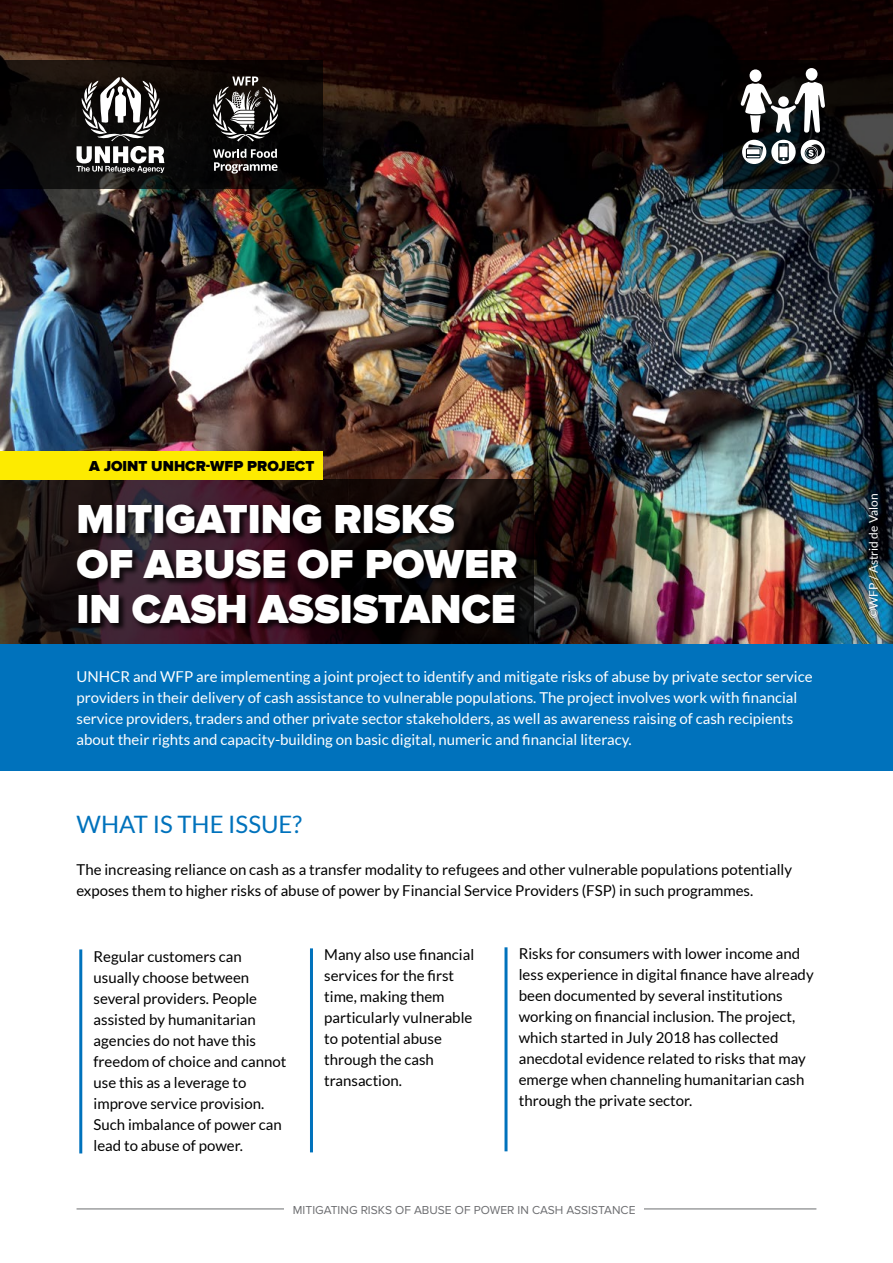
<style>
.page{position:relative;width:893px;height:1263px;background:#fff}
.page>*{position:absolute;margin:0;border:0;box-sizing:border-box;transform-origin:0 0}
.t1{font:900 42px/45px "Proxima Nova";color:#fff}
.t2{font:24px "Lato";color:#0072bc}
.t3{font:15px/21px "Lato";color:#000}
.t4{font:15px/21px "Lato";color:#fff}
.t5{font:900 15px "Proxima Nova";color:#000}
.t6{font:12px "Proxima Nova";color:#6d6e71}
.t7{font:12px "Lato";color:#fff}
</style>
<div class="page">
<hr style="left:77px;top:1208px;width:739px;height:1px;background:#6d6e71">
<div style="left:284px;top:1204px;width:360px;height:10px;background:#fff"></div>
<img style="left:0;top:0;width:893px;height:645px">
<svg style="left:0;top:60px;width:323px;height:129px;background:#0c0908"></svg>
<svg style="left:723px;top:60px;width:170px;height:129px;background:#0f1010"></svg>
<svg style="left:0;top:479px;width:534px;height:165px;background:#241514"></svg>
<div style="left:76px;top:504px;width:449px;height:127px;background:#000;opacity:.75"></div>
<div style="left:0;top:451px;width:323px;height:28px;background:#fdeb00"></div>
<div style="left:0;top:645px;width:893px;height:126px;background:#0072bc"></div>
<svg style="left:77px;top:77px;width:87px;height:96px"></svg>
<svg style="left:213px;top:149px;width:65px;height:25px;background:#535151"></svg>
<svg style="left:212px;top:77px;width:67px;height:65px;background:#4a4745"></svg>
<svg style="left:805px;top:68px;width:13px;height:13px"></svg>
<svg style="left:749px;top:69px;width:13px;height:13px"></svg>
<svg style="left:740px;top:82px;width:85px;height:51px"></svg>
<svg style="left:742px;top:140px;width:83px;height:24px"></svg>
<hr style="left:79px;top:949px;width:3px;height:204px;background:#0072bc">
<hr style="left:310px;top:948px;width:3px;height:204px;background:#0072bc">
<hr style="left:504px;top:947px;width:3px;height:204px;background:#0072bc">
<p class="t5" style="left:89px;top:457px;width:227px">A JOINT UNHCR-WFP PROJECT</p>
<h1 class="t1" style="left:77px;top:497px;width:442px">MITIGATING RISKS<br>OF ABUSE OF POWER<br>IN CASH ASSISTANCE</h1>
<p class="t4" style="left:77px;top:666px;width:737px">UNHCR and WFP are implementing a joint project to identify and mitigate risks of abuse by private sector service providers in their delivery of cash assistance to vulnerable populations. The project involves work with financial service providers, traders and other private sector stakeholders, as well as awareness raising of cash recipients about their rights and capacity-building on basic digital, numeric and financial literacy.</p>
<h2 class="t2" style="left:77px;top:811px;width:227px">WHAT IS THE ISSUE?</h2>
<p class="t3" style="left:77px;top:859px;width:717px">The increasing reliance on cash as a transfer modality to refugees and other vulnerable populations potentially exposes them to higher risks of abuse of power by Financial Service Providers (FSP) in such programmes.</p>
<p class="t3" style="left:94px;top:945px;width:194px">Regular customers can usually choose between several providers. People assisted by humanitarian agencies do not have this freedom of choice and cannot use this as a leverage to improve service provision.<br>Such imbalance of power can lead to abuse of power.</p>
<p class="t3" style="left:324px;top:944px;width:151px">Many also use financial services for the first time, making them particularly vulnerable to potential abuse through the cash transaction.</p>
<p class="t3" style="left:519px;top:943px;width:296px">Risks for consumers with lower income and less experience in digital finance have already been documented by several institutions working on financial inclusion. The project, which started in July 2018 has collected anecdotal evidence related to risks that may emerge when channeling humanitarian cash through the private sector.</p>
<p class="t6" style="left:293px;top:1203px;width:344px">MITIGATING RISKS OF ABUSE OF POWER IN CASH ASSISTANCE</p>
<p class="t7" style="left:867px;top:618px;width:127px;rotate:-90deg">©WFP / Astrid de Valon</p>
</div>
